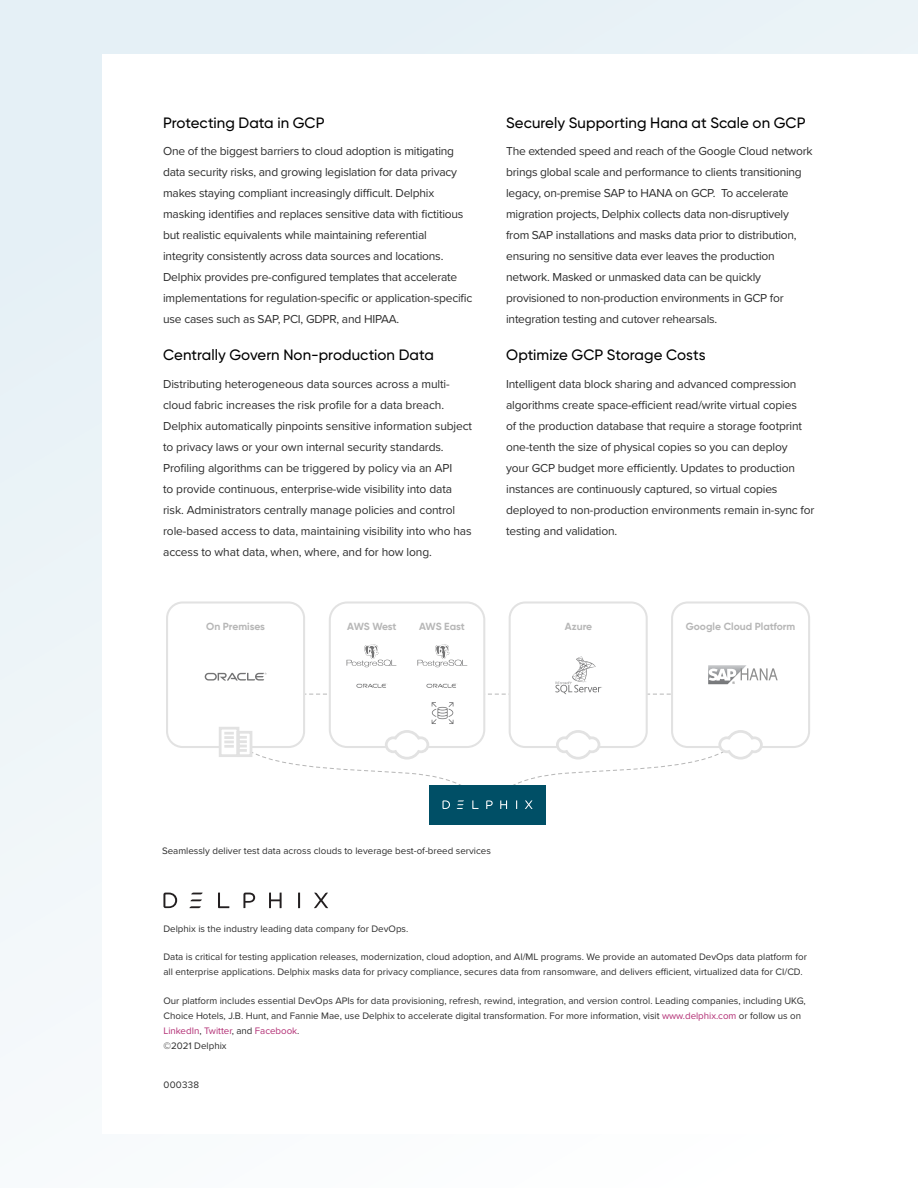
<style>
.page{position:relative;width:918px;height:1188px;background:#fff}
.page>*{position:absolute;margin:0;border:0;box-sizing:border-box;transform-origin:0 0}
.t1{font:500 15px "Gilroy";letter-spacing:.005em;color:#000}
.t2{font:12px/21px "Proxima Nova";letter-spacing:-.015em;color:#2d2d2d}
.t3{font:700 10.35px "Gilroy";color:#b7b7b7}
.t4{font:9.75px/15px "Proxima Nova";color:#2d2d2d}
.t5{font:3.45px "Arial";color:#6d6d6d}
.s1{color:#b22e74}
</style>
<div class="page">
<div style="left:0;top:0;width:918px;height:1188px;background:linear-gradient(to right,#edf4f8,#f6fafb)"></div>
<div style="left:102px;top:54px;width:816px;height:1080px;background:#fff"></div>
<svg style="left:163px;top:893px;width:14px;height:15px"></svg>
<svg style="left:243px;top:893px;width:12px;height:15px"></svg>
<svg style="left:314px;top:893px;width:14px;height:15px"></svg>
<svg style="left:269px;top:893px;width:13px;height:15px"></svg>
<svg style="left:298px;top:893px;width:2px;height:15px"></svg>
<svg style="left:189px;top:893px;width:14px;height:15px"></svg>
<svg style="left:218px;top:893px;width:11px;height:15px"></svg>
<div style="left:429px;top:785px;width:117px;height:39px;background:#004f66"></div>
<div style="left:166px;top:601px;width:139px;height:147px;border:2px solid #e2e2e2;border-radius:16px"></div>
<div style="left:509px;top:601px;width:139px;height:147px;border:2px solid #e2e2e2;border-radius:16px"></div>
<div style="left:329px;top:601px;width:156px;height:147px;border:2px solid #e2e2e2;border-radius:17px"></div>
<div style="left:671px;top:601px;width:139px;height:147px;border:2px solid #e2e2e2;border-radius:16px"></div>
<svg style="left:217px;top:702px;width:547px;height:107px"></svg>
<svg style="left:205px;top:643px;width:573px;height:52px"></svg>
<p class="t1" style="left:163px;top:113px;width:163px">Protecting Data in GCP</p>
<p class="t2" style="left:163px;top:140px;width:311px">One of the biggest barriers to cloud adoption is mitigating data security risks, and growing legislation for data privacy makes staying compliant increasingly difficult. Delphix masking identifies and replaces sensitive data with fictitious but realistic equivalents while maintaining referential<br>integrity consistently across data sources and locations.<br>Delphix provides pre-configured templates that accelerate implementations for regulation-specific or application-specific use cases such as SAP, PCI, GDPR, and HIPAA.</p>
<p class="t1" style="left:163px;top:346px;width:272px">Centrally Govern Non-production Data</p>
<p class="t2" style="left:163px;top:373px;width:311px">Distributing heterogeneous data sources across a multi&shy;cloud fabric increases the risk profile for a data breach.<br>Delphix automatically pinpoints sensitive information subject to privacy laws or your own internal security standards.<br>Profiling algorithms can be triggered by policy via an API<br>to provide continuous, enterprise-wide visibility into data risk. Administrators centrally manage policies and control role-based access to data, maintaining visibility into who has access to what data, when, where, and for how long.</p>
<p class="t1" style="left:506px;top:113px;width:301px">Securely Supporting Hana at Scale on GCP</p>
<p class="t2" style="left:506px;top:140px;width:308px">The extended speed and reach of the Google Cloud network brings global scale and performance to clients transitioning legacy, on-premise SAP to HANA on GCP. To accelerate migration projects, Delphix collects data non-disruptively from SAP installations and masks data prior to distribution, ensuring no sensitive data ever leaves the production network. Masked or unmasked data can be quickly provisioned to non-production environments in GCP for integration testing and cutover rehearsals.</p>
<p class="t1" style="left:506px;top:346px;width:201px">Optimize GCP Storage Costs</p>
<p class="t2" style="left:506px;top:373px;width:310px">Intelligent data block sharing and advanced compression algorithms create space-efficient read/write virtual copies<br>of the production database that require a storage footprint one-tenth the size of physical copies so you can deploy<br>your GCP budget more efficiently. Updates to production instances are continuously captured, so virtual copies deployed to non-production environments remain in-sync for testing and validation.</p>
<p class="t3" style="left:206px;top:619px;width:60px">On Premises</p>
<p class="t3" style="left:347px;top:619px;width:51px">AWS West</p>
<p class="t3" style="left:419px;top:619px;width:47px">AWS East</p>
<p class="t3" style="left:565px;top:619px;width:29px">Azure</p>
<p class="t4" style="left:162px;top:843px;width:330px">Seamlessly deliver test data across clouds to leverage best-of-breed services</p>
<p class="t3" style="left:686px;top:619px;width:111px">Google Cloud Platform</p>
<p class="t5" style="left:732px;top:681px;width:4px">®</p>
<p class="t4" style="left:163px;top:921px;width:246px">Delphix is the industry leading data company for DevOps.</p>
<p class="t4" style="left:163px;top:949px;width:645px">Data is critical for testing application releases, modernization, cloud adoption, and AI/ML programs. We provide an automated DevOps data platform for all enterprise applications. Delphix masks data for privacy compliance, secures data from ransomware, and delivers efficient, virtualized data for CI/CD.</p>
<p class="t4" style="left:163px;top:993px;width:644px">Our platform includes essential DevOps APIs for data provisioning, refresh, rewind, integration, and version control. Leading companies, including UKG, Choice Hotels, J.B. Hunt, and Fannie Mae, use Delphix to accelerate digital transformation. For more information, visit <span class="s1">www.delphix.com</span> or follow us on <span class="s1">LinkedIn</span>, <span class="s1">Twitter</span>, and <span class="s1">Facebook</span>.<br>©2021 Delphix</p>
<p class="t4" style="left:163px;top:1076px;width:37px">000338</p>
</div>
